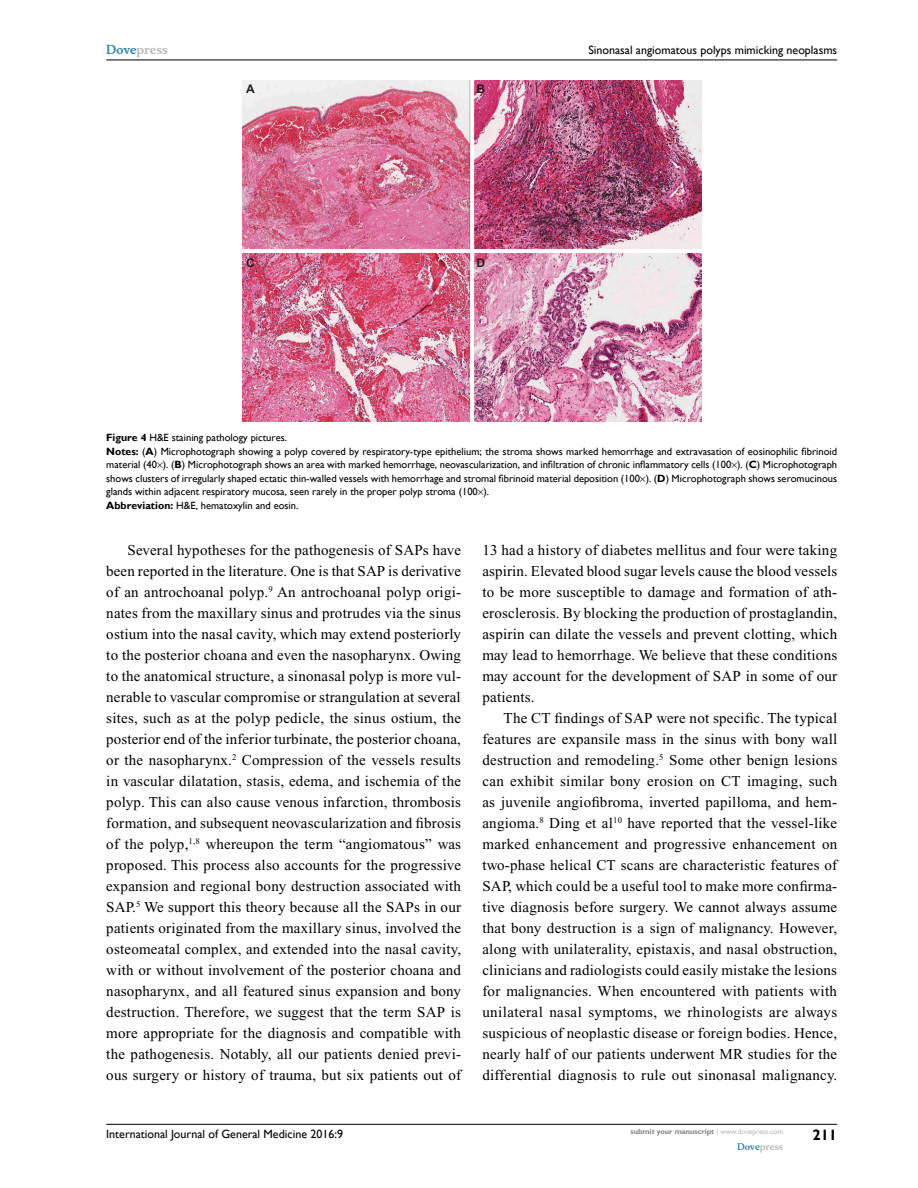
<style>
.page{position:relative;width:918px;height:1188px;background:#fff}
.page>*{position:absolute;margin:0;border:0;box-sizing:border-box;transform-origin:0 0}
.t1{font:15px/21px "Times New Roman";letter-spacing:.015em;color:#000;text-align:justify}
.t2{font:700 15px "Gill Sans";color:#000}
.t3{font:12px "Gill Sans";color:#000}
.t4{font:700 12px "Musee";color:#b8babc}
.t5{font:700 12px "Arial";color:#231f20}
.t6{font:10.5px/13.5px "Gill Sans";color:#000}
.t7{font:700 9px "Musee";color:#b8babc}
.t8{font:700 7.5px "Gill Sans";color:#808285}
.s1{color:#3785ad}
.s2{font-weight:700}
.s3{font-weight:400;color:#b8babc}
</style>
<div class="page">
<hr style="left:106px;top:1124px;width:731px;height:1px;background:#000">
<hr style="left:106px;top:60px;width:731px;height:1px;background:#000">
<img style="left:242px;top:81px;width:459px;height:341px">
<p class="t4" style="left:106px;top:43px;width:63px"><span class="s1">Dove</span>press</p>
<p class="t5" style="left:246px;top:82px;width:10px">A</p>
<p class="t5" style="left:477px;top:82px;width:10px">B</p>
<p class="t5" style="left:246px;top:256px;width:10px">C</p>
<p class="t5" style="left:477px;top:256px;width:10px">D</p>
<p class="t3" style="left:588px;top:43px;width:250px">Sinonasal angiomatous polyps mimicking neoplasms</p>
<p class="t6" style="left:106px;top:431px;width:732px"><span class="s2">Figure 4</span> H&amp;E staining pathology pictures.<br><span class="s2">Notes:</span> (<span class="s2">A</span>) Microphotograph showing a polyp covered by respiratory-type epithelium; the stroma shows marked hemorrhage and extravasation of eosinophilic fibrinoid material (40 ). (<span class="s2">B</span>) Microphotograph shows an area with marked hemorrhage, neovascularization, and infiltration of chronic inflammatory cells (100 ). (<span class="s2">C</span>) Microphotograph shows clusters of irregularly shaped ectatic thin-walled vessels with hemorrhage and stromal fibrinoid material deposition (100 ). (<span class="s2">D</span>) Microphotograph shows seromucinous glands within adjacent respiratory mucosa, seen rarely in the proper polyp stroma (100 ).<br><span class="s2">Abbreviation:</span> H&amp;E, hematoxylin and eosin.</p>
<p class="t1" style="left:106px;top:540px;width:356px;text-indent:21px">Several hypotheses for the pathogenesis of SAPs have been reported in the literature. One is that SAP is derivative of an antrochoanal polyp.<sup>9</sup> An antrochoanal polyp origi&shy;nates from the maxillary sinus and protrudes via the sinus ostium into the nasal cavity, which may extend posteriorly to the posterior choana and even the nasopharynx. Owing to the anatomical structure, a sinonasal polyp is more vul&shy;nerable to vascular compromise or strangulation at several sites, such as at the polyp pedicle, the sinus ostium, the posterior end of the inferior turbinate, the posterior choana, or the nasopharynx.<sup>2</sup> Compression of the vessels results in vascular dilatation, stasis, edema, and ischemia of the polyp. This can also cause venous infarction, thrombosis formation, and subsequent neovascularization and fibrosis of the polyp,<sup>1,8</sup> whereupon the term “angiomatous” was proposed. This process also accounts for the progressive expansion and regional bony destruction associated with SAP.<sup>5</sup> We support this theory because all the SAPs in our patients originated from the maxillary sinus, involved the osteomeatal complex, and extended into the nasal cavity, with or without involvement of the posterior choana and nasopharynx, and all featured sinus expansion and bony destruction. Therefore, we suggest that the term SAP is more appropriate for the diagnosis and compatible with the pathogenesis. Notably, all our patients denied previ&shy;ous surgery or history of trauma, but six patients out of</p>
<p class="t1" style="left:482px;top:540px;width:357px">13 had a history of diabetes mellitus and four were taking aspirin. Elevated blood sugar levels cause the blood vessels to be more susceptible to damage and formation of ath&shy;erosclerosis. By blocking the production of prostaglandin, aspirin can dilate the vessels and prevent clotting, which may lead to hemorrhage. We believe that these conditions may account for the development of SAP in some of our patients.</p>
<p class="t1" style="left:482px;top:708px;width:357px;text-indent:21px">The CT findings of SAP were not specific. The typical features are expansile mass in the sinus with bony wall destruction and remodeling.<sup>5</sup> Some other benign lesions can exhibit similar bony erosion on CT imaging, such as juvenile angiofibroma, inverted papilloma, and hem&shy;angioma.<sup>8</sup> Ding et al<sup>10</sup> have reported that the vessel-like marked enhancement and progressive enhancement on two-phase helical CT scans are characteristic features of SAP, which could be a useful tool to make more confirma&shy;tive diagnosis before surgery. We cannot always assume that bony destruction is a sign of malignancy. However, along with unilaterality, epistaxis, and nasal obstruction, clinicians and radiologists could easily mistake the lesions for malignancies. When encountered with patients with unilateral nasal symptoms, we rhinologists are always suspicious of neoplastic disease or foreign bodies. Hence, nearly half of our patients underwent MR studies for the differential diagnosis to rule out sinonasal malignancy.</p>
<p class="t3" style="left:106px;top:1127px;width:238px">International Journal of General Medicine 2016:9</p>
<p class="t8" style="left:631px;top:1127px;width:154px">submit your manuscript <span class="s3">| www.dovepress.com</span></p>
<p class="t7" style="left:737px;top:1141px;width:48px"><span class="s1">Dove</span>press</p>
<p class="t2" style="left:812px;top:1126px;width:26px">211</p>
</div>
